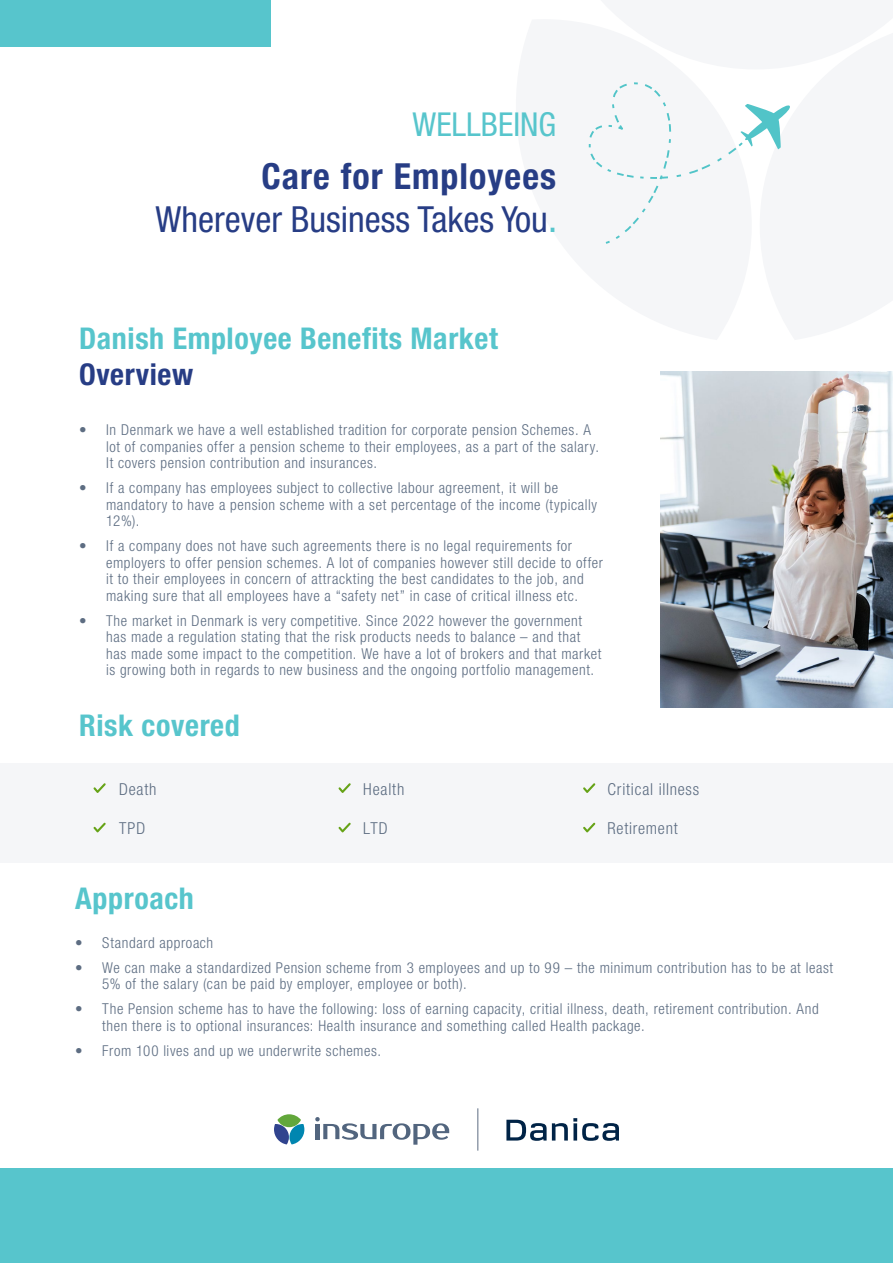
<style>
.page{position:relative;width:893px;height:1263px;background:#fff}
.page>*{position:absolute;margin:0;border:0;box-sizing:border-box;transform-origin:0 0}
.t1{font:condensed 36px/43.5px "Helvetica Neue LT Pro";color:#273d85;text-align:right}
.t2{font:condensed 33px "Helvetica Neue LT Pro";color:#57c5cc}
.t3{font:700 condensed 30px "Helvetica Neue LT Pro";letter-spacing:.02em;color:#57c5cc}
.t4{font:700 condensed 30px "Helvetica Neue LT Pro";letter-spacing:.02em;color:#273d85}
.t5{font:300 condensed 16.5px "Helvetica Neue LT Pro";letter-spacing:.05em;color:#5d6d82}
.t6{font:300 condensed 15px/16.5px "Helvetica Neue LT Pro";letter-spacing:.04em;color:#5d6d82}
.s1{font-weight:700}
.s2{font-size:40.5px;color:#57c5cc}
</style>
<div class="page">
<svg style="left:588px;top:82px;width:202px;height:162px"></svg>
<img style="left:661px;top:371px;width:232px;height:336px">
<div style="left:0;top:0;width:270px;height:47px;background:#57c5cc"></div>
<div style="left:0;top:1169px;width:893px;height:94px;background:#57c5cc"></div>
<div style="left:0;top:763px;width:893px;height:99px;background:#f5f6f8"></div>
<svg style="left:93px;top:783px;width:13px;height:10px"></svg>
<svg style="left:93px;top:823px;width:13px;height:9px"></svg>
<svg style="left:338px;top:783px;width:13px;height:10px"></svg>
<svg style="left:583px;top:783px;width:12px;height:10px"></svg>
<svg style="left:338px;top:823px;width:13px;height:9px"></svg>
<svg style="left:583px;top:823px;width:12px;height:9px"></svg>
<svg style="left:315px;top:1117px;width:134px;height:28px"></svg>
<svg style="left:274px;top:1114px;width:30px;height:30px"></svg>
<hr style="left:478px;top:1108px;width:1px;height:42px;background:#5d6d82">
<svg style="left:506px;top:1118px;width:113px;height:23px"></svg>
<h2 class="t2" style="left:412px;top:105px;width:145px">WELLBEING</h2>
<h1 class="t1" style="left:156px;top:154px;width:403px"><span class="s1">Care for Employees<br></span>Wherever Business Takes You<span class="s2">.</span></h1>
<h3 class="t3" style="left:79px;top:320px;width:420px">Danish Employee Benefits Market</h3>
<h3 class="t4" style="left:79px;top:356px;width:116px">Overview</h3>
<p class="t6" style="left:106px;top:422px;width:494px;text-indent:-27px">• In Denmark we have a well established tradition for corporate pension Schemes. A lot of companies offer a pension scheme to their employees, as a part of the salary.<br>It covers pension contribution and insurances.</p>
<p class="t6" style="left:106px;top:480px;width:492px;text-indent:-27px">• If a company has employees subject to collective labour agreement, it will be mandatory to have a pension scheme with a set percentage of the income (typically<br>12%).</p>
<p class="t6" style="left:106px;top:538px;width:498px;text-indent:-27px">• If a company does not have such agreements there is no legal requirements for employers to offer pension schemes. A lot of companies however still decide to offer it to their employees in concern of attrackting the best candidates to the job, and making sure that all employees have a “safety net” in case of critical illness etc.</p>
<p class="t6" style="left:106px;top:612px;width:497px;text-indent:-27px">• The market in Denmark is very competitive. Since 2022 however the government has made a regulation stating that the risk products needs to balance – and that has made some impact to the competition. We have a lot of brokers and that market is growing both in regards to new business and the ongoing portfolio management.</p>
<h3 class="t3" style="left:79px;top:707px;width:162px">Risk covered</h3>
<p class="t5" style="left:119px;top:780px;width:39px">Death</p>
<p class="t5" style="left:119px;top:818px;width:28px">TPD</p>
<p class="t5" style="left:363px;top:780px;width:43px">Health</p>
<p class="t5" style="left:363px;top:818px;width:26px">LTD</p>
<p class="t5" style="left:607px;top:780px;width:93px">Critical illness</p>
<p class="t5" style="left:607px;top:818px;width:72px">Retirement</p>
<h3 class="t3" style="left:75px;top:880px;width:120px">Approach</h3>
<p class="t6" style="left:75px;top:934px;width:140px">• Standard approach</p>
<p class="t6" style="left:102px;top:959px;width:732px;text-indent:-27px">• We can make a standardized Pension scheme from 3 employees and up to 99 – the minimum contribution has to be at least<br>5% of the salary (can be paid by employer, employee or both).</p>
<p class="t6" style="left:102px;top:1000px;width:718px;text-indent:-27px">• The Pension scheme has to have the following: loss of earning capacity, critial illness, death, retirement contribution. And then there is to optional insurances: Health insurance and something called Health package.</p>
<p class="t6" style="left:75px;top:1042px;width:307px">• From 100 lives and up we underwrite schemes.</p>
</div>
